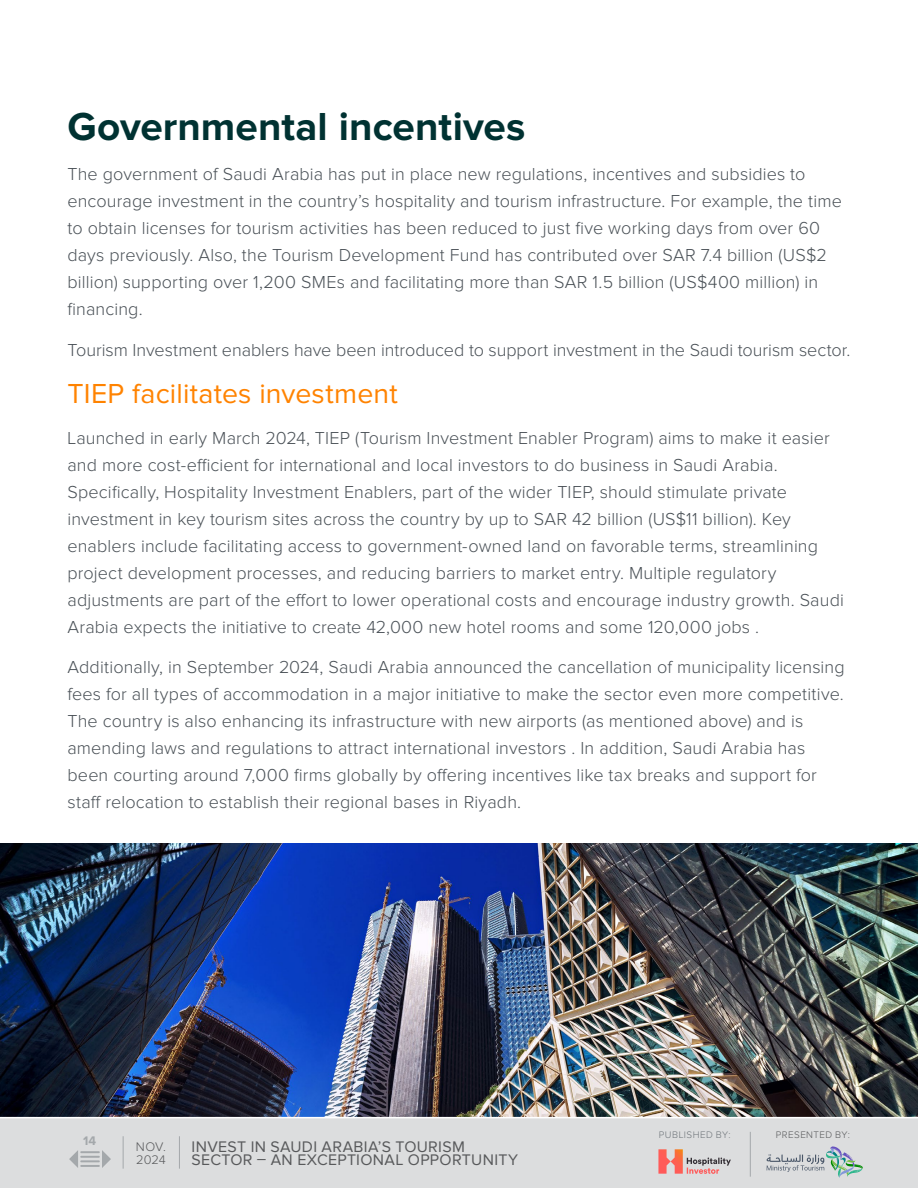
<style>
.page{position:relative;width:918px;height:1188px;background:#fff}
.page>*{position:absolute;margin:0;border:0;box-sizing:border-box;transform-origin:0 0}
.t1{font:700 40.5px "Proxima Nova";color:#003232}
.t2{font:28.5px "Proxima Nova";letter-spacing:.005em;color:#ff8300}
.t3{font:300 18px/27px "Proxima Nova";letter-spacing:.005em;color:#4a5157}
.t4{font:15.9px/13.5px "Proxima Nova";letter-spacing:.02em;color:#58595b}
.t5{font:300 12.9px/13.5px "Proxima Nova";color:#58595b}
.t6{font:700 12.9px "Proxima Nova";color:#a4a8ab}
.t7{font:300 9.75px "Proxima Nova";letter-spacing:.045em;color:#6e7479}
.t8{font:300 9.75px "Proxima Nova";letter-spacing:.045em;color:#58595b}
</style>
<div class="page">
<img style="left:0;top:843px;width:918px;height:274px">
<div style="left:0;top:1118px;width:918px;height:70px;background:#dcddde"></div>
<hr style="left:750px;top:1132px;width:1px;height:45px;background:#a4a8ab">
<hr style="left:123px;top:1136px;width:1px;height:33px;background:#a4a8ab">
<hr style="left:179px;top:1136px;width:1px;height:33px;background:#a4a8ab">
<svg style="left:658px;top:1149px;width:73px;height:25px;background:#d9ada9"></svg>
<svg style="left:767px;top:1146px;width:96px;height:32px;background:#c1cbcb"></svg>
<hr style="left:80px;top:1151px;width:20px;height:2px;background:#a4a8ab">
<hr style="left:80px;top:1156px;width:20px;height:2px;background:#a4a8ab">
<hr style="left:80px;top:1160px;width:20px;height:2px;background:#a4a8ab">
<hr style="left:80px;top:1165px;width:20px;height:2px;background:#a4a8ab">
<svg style="left:69px;top:1150px;width:9px;height:18px"></svg>
<svg style="left:102px;top:1150px;width:9px;height:18px"></svg>
<h1 class="t1" style="left:68px;top:103px;width:459px">Governmental incentives</h1>
<p class="t3" style="left:68px;top:161px;width:776px">The government of Saudi Arabia has put in place new regulations, incentives and subsidies to encourage investment in the country’s hospitality and tourism infrastructure. For example, the time to obtain licenses for tourism activities has been reduced to just five working days from over 60 days previously. Also, the Tourism Development Fund has contributed over SAR 7.4 billion (US$2 billion) supporting over 1,200 SMEs and facilitating more than SAR 1.5 billion (US$400 million) in financing.</p>
<p class="t3" style="left:68px;top:337px;width:784px">Tourism Investment enablers have been introduced to support investment in the Saudi tourism sector.</p>
<h2 class="t2" style="left:68px;top:377px;width:332px">TIEP facilitates investment</h2>
<p class="t3" style="left:68px;top:425px;width:778px">Launched in early March 2024, TIEP (Tourism Investment Enabler Program) aims to make it easier and more cost-efficient for international and local investors to do business in Saudi Arabia.<br>Specifically, Hospitality Investment Enablers, part of the wider TIEP, should stimulate private investment in key tourism sites across the country by up to SAR 42 billion (US$11 billion). Key enablers include facilitating access to government-owned land on favorable terms, streamlining project development processes, and reducing barriers to market entry. Multiple regulatory adjustments are part of the effort to lower operational costs and encourage industry growth. Saudi Arabia expects the initiative to create 42,000 new hotel rooms and some 120,000 jobs .</p>
<p class="t3" style="left:68px;top:654px;width:779px">Additionally, in September 2024, Saudi Arabia announced the cancellation of municipality licensing fees for all types of accommodation in a major initiative to make the sector even more competitive.<br>The country is also enhancing its infrastructure with new airports (as mentioned above) and is amending laws and regulations to attract international investors . In addition, Saudi Arabia has been courting around 7,000 firms globally by offering incentives like tax breaks and support for staff relocation to establish their regional bases in Riyadh.</p>
<p class="t6" style="left:83px;top:1134px;width:15px">14</p>
<p class="t5" style="left:136px;top:1140px;width:31px">NOV.<br>2024</p>
<p class="t4" style="left:192px;top:1140px;width:328px">INVEST IN SAUDI ARABIA’S TOURISM<br>SECTOR – AN EXCEPTIONAL OPPORTUNITY</p>
<p class="t7" style="left:659px;top:1130px;width:73px">PUBLISHED BY:</p>
<p class="t8" style="left:776px;top:1130px;width:75px">PRESENTED BY:</p>
</div>
